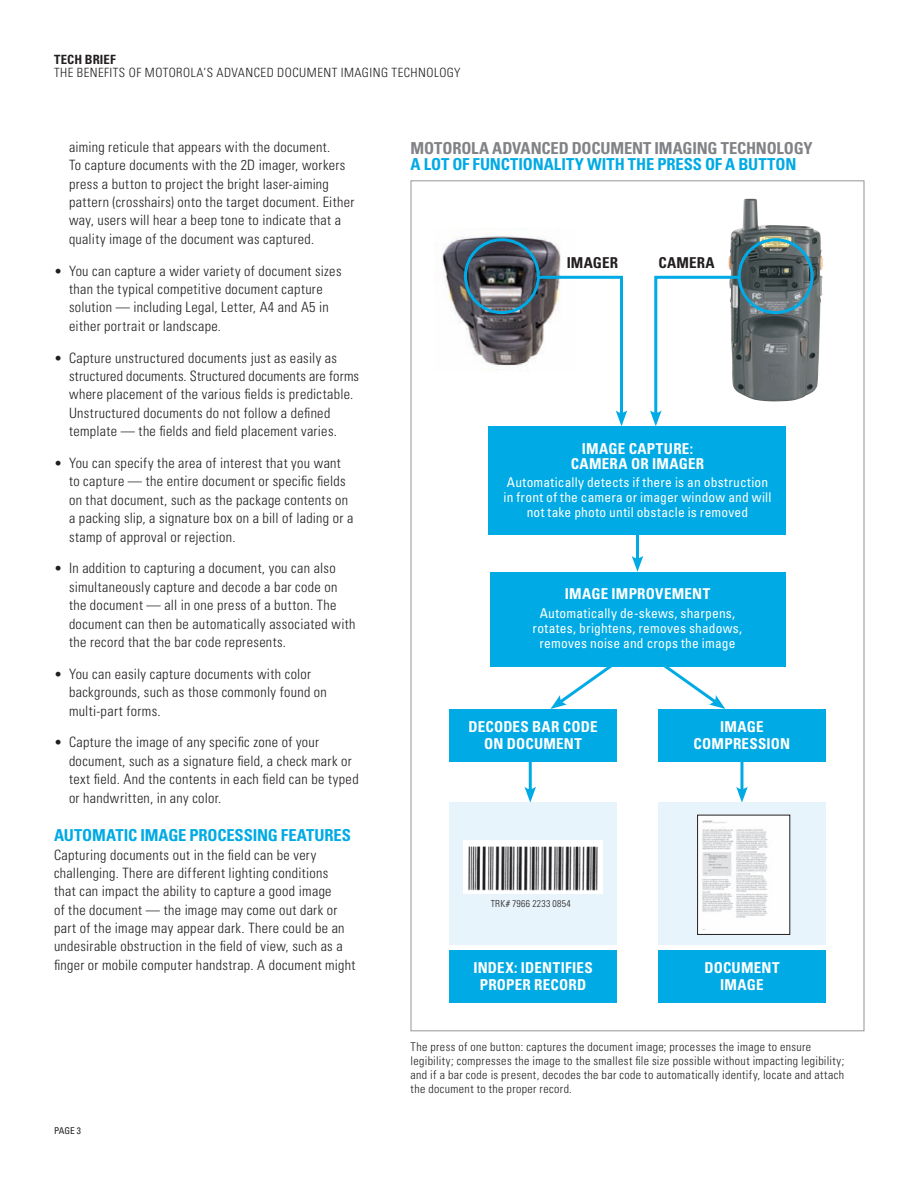
<style>
.page{position:relative;width:918px;height:1188px;background:#fff}
.page>*{position:absolute;margin:0;border:0;box-sizing:border-box;transform-origin:0 0}
.t1{font:700 condensed 16.5px "Univers";letter-spacing:.005em;color:#00aae4}
.t2{font:700 condensed 16.5px "Univers";letter-spacing:-.01em;color:#808285}
.t3{font:700 condensed 15px/16.5px "Univers";letter-spacing:.02em;color:#fff;text-align:center}
.t4{font:700 condensed 15px "Univers";letter-spacing:.02em;color:#231f20}
.t5{font:300 condensed 14.25px/18.3px "Univers";letter-spacing:.025em;color:#231f20}
.t6{font:condensed 13.5px/15px "Univers";letter-spacing:.015em;color:#fff;text-align:center}
.t7{font:300 condensed 12.75px "Univers";letter-spacing:.04em;color:#231f20}
.t8{font:700 condensed 12.75px "Univers";color:#231f20}
.t9{font:300 condensed 12px/14.2px "Univers";letter-spacing:.03em;color:#231f20}
.t10{font:300 condensed 9.75px "Univers";letter-spacing:.035em;color:#231f20}
.t11{font:condensed 9.3px "Univers";color:#231f20}
.s1{font-size:13.5px}
</style>
<div class="page">
<hr style="left:636px;top:532px;width:3px;height:29px;background:#00aae4">
<svg style="left:632px;top:556px;width:11px;height:16px"></svg>
<div style="left:449px;top:950px;width:168px;height:53px;background:#00aae4"></div>
<div style="left:449px;top:803px;width:168px;height:142px;background:#e8f4fb"></div>
<img style="left:464px;top:841px;width:138px;height:53px">
<hr style="left:529px;top:745px;width:3px;height:47px;background:#00aae4">
<svg style="left:524px;top:787px;width:12px;height:16px"></svg>
<hr style="left:740px;top:745px;width:3px;height:47px;background:#00aae4">
<svg style="left:736px;top:787px;width:12px;height:16px"></svg>
<svg style="left:550px;top:667px;width:175px;height:42px"></svg>
<div style="left:489px;top:426px;width:297px;height:109px;background:#00aae4"></div>
<img style="left:442px;top:236px;width:119px;height:134px">
<div style="left:464px;top:238px;width:76px;height:76px;border:3px solid #00aae4;border-radius:50%"></div>
<svg style="left:535px;top:274px;width:92px;height:152px"></svg>
<img style="left:728px;top:198px;width:95px;height:203px">
<div style="left:738px;top:238px;width:76px;height:76px;border:3px solid #00aae4;border-radius:50%"></div>
<svg style="left:650px;top:274px;width:92px;height:152px"></svg>
<div style="left:449px;top:709px;width:168px;height:53px;background:#00aae4"></div>
<div style="left:658px;top:709px;width:168px;height:53px;background:#00aae4"></div>
<div style="left:491px;top:572px;width:295px;height:95px;background:#00aae4"></div>
<div style="left:658px;top:803px;width:168px;height:142px;background:#e8f4fb"></div>
<div style="left:658px;top:950px;width:168px;height:53px;background:#00aae4"></div>
<img style="left:699px;top:817px;width:89px;height:116px">
<div style="left:697px;top:815px;width:93px;height:120px;border:1px solid #231f20"></div>
<p class="t8" style="left:54px;top:52px;width:34px">TECH BRIEF</p>
<p class="t7" style="left:54px;top:65px;width:407px">the benefi ts of Motorola’s Advanced Docume nt Ima ging Te chnology</p>
<p class="t5" style="left:69px;top:138px;width:287px">aiming reticule that appears with the document.<br>To capture documents with the 2D imager, workers press a button to project the bright laser-aiming pattern (crosshairs) onto the target document. Either way, users will hear a beep tone to indicate that a quality image of the document was captured.</p>
<p class="t5" style="left:69px;top:261px;width:274px;text-indent:-15px"><span class="s1">•</span> You can capture a wider variety of document sizes than the typical competitive document capture solution — including Legal, Letter, A4 and A5 in either portrait or landscape.</p>
<p class="t5" style="left:69px;top:348px;width:292px;text-indent:-15px"><span class="s1">•</span> Capture unstructured documents just as easily as structured documents. Structured documents are forms where placement of the various fields is predictable.<br>Unstructured documents do not follow a defined template — the fields and field placement varies.</p>
<p class="t5" style="left:69px;top:454px;width:286px;text-indent:-15px"><span class="s1">•</span> You can specify the area of interest that you want to capture — the entire document or specific fields on that document, such as the package contents on a packing slip, a signature box on a bill of lading or a stamp of approval or rejection.</p>
<p class="t5" style="left:69px;top:559px;width:288px;text-indent:-15px"><span class="s1">•</span> In addition to capturing a document, you can also simultaneously capture and decode a bar code on the document — all in one press of a button. The document can then be automatically associated with the record that the bar code represents.</p>
<p class="t5" style="left:69px;top:664px;width:259px;text-indent:-15px"><span class="s1">•</span> You can easily capture documents with color backgrounds, such as those commonly found on multi-part forms.</p>
<p class="t5" style="left:69px;top:733px;width:291px;text-indent:-15px"><span class="s1">•</span> Capture the image of any specific zone of your document, such as a signature field, a check mark or text field. And the contents in each field can be typed or handwritten, in any color.</p>
<p class="t1" style="left:54px;top:825px;width:299px">AUTOMATIC IMAGE PROCESSING FEATURES</p>
<p class="t5" style="left:54px;top:845px;width:303px">Capturing documents out in the field can be very challenging. There are different lighting conditions<br>that can impact the ability to capture a good image<br>of the document — the image may come out dark or part of the image may appear dark. There could be an undesirable obstruction in the field of view, such as a finger or mobile computer handstrap. A document might</p>
<p class="t11" style="left:54px;top:1125px;width:29px">PAGE 3</p>
<p class="t2" style="left:411px;top:138px;width:403px">MOTOROLA ADVANCED DOCUMENT IMAGING TECHNOLOGY</p>
<p class="t1" style="left:411px;top:154px;width:387px">A LOT OF FUNCTIONALITY WITH THE PRESS OF A BUTTON</p>
<p class="t4" style="left:567px;top:253px;width:53px">IMAGER</p>
<p class="t4" style="left:659px;top:253px;width:56px">CAMERA</p>
<p class="t3" style="left:571px;top:441px;width:135px;line-height:15px">IMAGE CAPTURE:<br>CAMERA OR IMAGER</p>
<p class="t6" style="left:504px;top:475px;width:269px">Automatically detects if there is an obstruction in front of the camera or imager window and will not take photo until obstacle is removed</p>
<p class="t3" style="left:565px;top:586px;width:147px">IMAGE IMPROVEMENT</p>
<p class="t6" style="left:533px;top:605px;width:211px">Automatically de-skews, sharpens, rotates, brightens, removes shadows, removes noise and crops the image</p>
<p class="t3" style="left:468px;top:718px;width:131px">DECODES BAR CODE<br>ON DOCUMENT</p>
<p class="t3" style="left:694px;top:718px;width:98px">IMAGE<br>COMPRESSION</p>
<p class="t10" style="left:491px;top:898px;width:82px">TR K# 7966 2233 0854</p>
<p class="t3" style="left:473px;top:959px;width:121px">INDEX: IDENTIFIES<br>PROPER RECORD</p>
<p class="t3" style="left:704px;top:959px;width:77px">DOCUMENT<br>IMAGE</p>
<p class="t9" style="left:411px;top:1039px;width:435px">The press of one button: captures the document image; processes the image to ensure legibility; compresses the image to the smallest file size possible without impacting legibility; and if a bar code is present, decodes the bar code to automatically identify, locate and attach the document to the proper record.</p>
</div>
